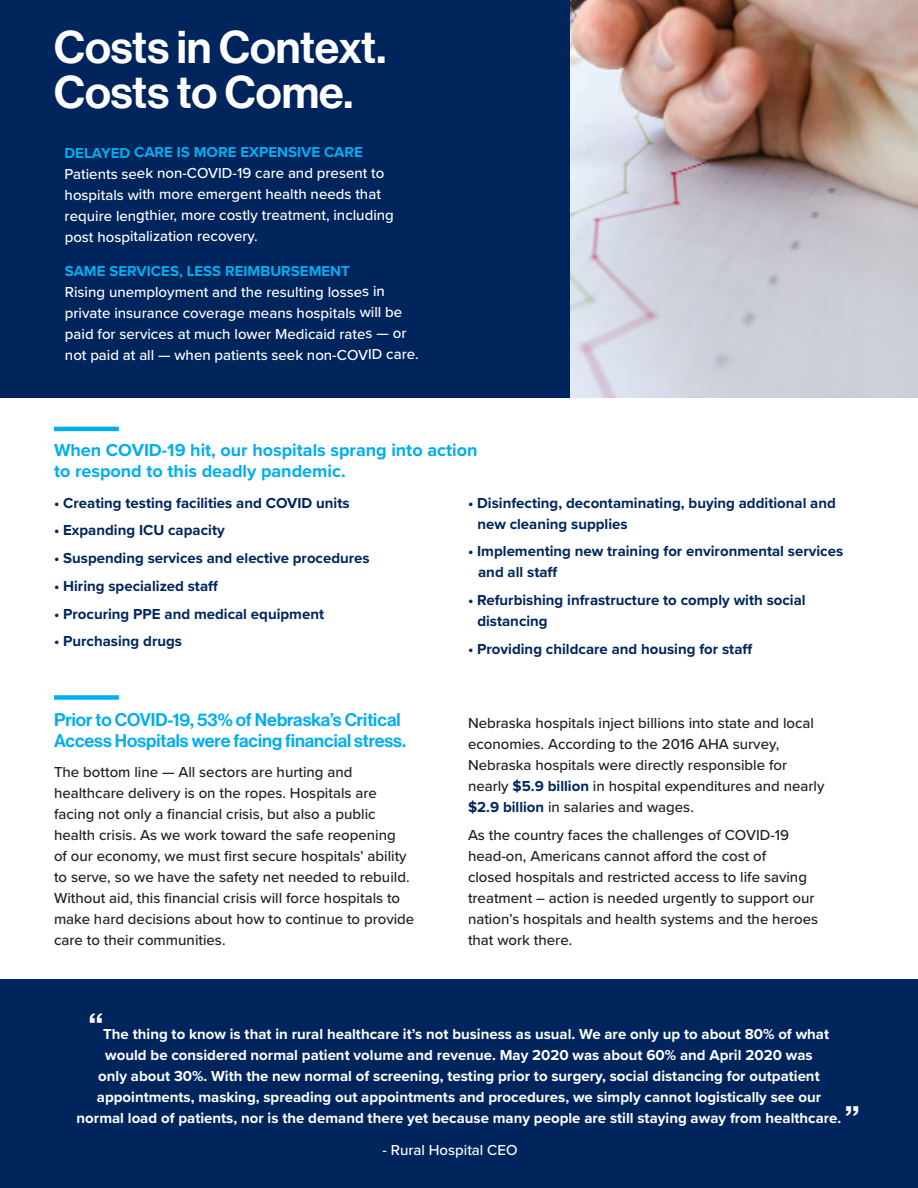
<style>
.page{position:relative;width:918px;height:1188px;background:#fff}
.page>*{position:absolute;margin:0;border:0;box-sizing:border-box;transform-origin:0 0}
.t1{font:45px/45px "N Haas Grotesk DS Pro 65 Md";color:#fff}
.Body{font:36px "N Haas Grotesk DS Pro 65 Md";color:#fff}
.t2{font:18px/21.6px "N Haas Grotesk DS Pro 65 Md";color:#00aeef}
.t3{font:700 18px/21.6px "Proxima Nova";color:#00aeef}
.Body-2{font:500 15px/21px "Proxima Nova";color:#231f20}
.Body-3{font:700 15px "Proxima Nova";color:#fff}
.t4{font:700 15px/21px "Proxima Nova";color:#00255d}
.Body-4{font:500 15px/21px "Proxima Nova";letter-spacing:-.005em;color:#fff}
.Body-5{font:700 15px "Proxima Nova";letter-spacing:-.005em;color:#00aeef}
.s1{font-weight:700;color:#00255d}
</style>
<div class="page">
<div style="left:0;top:980px;width:918px;height:208px;background:#00255d"></div>
<img style="left:569px;top:0;width:349px;height:397px">
<div style="left:0;top:0;width:569px;height:397px;background:#00255d"></div>
<hr style="left:54px;top:427px;width:65px;height:4px;background:#00aeef">
<div style="left:54px;top:695px;width:65px;height:5px;background:#00aeef"></div>
<p class="t1" style="left:54px;top:25px;width:334px">Costs in Context.<br>Costs to Come.</p>
<p class="Body-5" style="left:65px;top:141px;width:300px">DELAYED CARE IS MORE EXPENSIVE CARE</p>
<p class="Body-4" style="left:65px;top:162px;width:331px">Patients seek non-COVID-19 care and present to hospitals with more emergent health needs that require lengthier, more costly treatment, including post hospitalization recovery.</p>
<p class="Body-5" style="left:65px;top:260px;width:287px">SAME SERVICES, LESS REIMBURSEMENT</p>
<p class="Body-4" style="left:65px;top:281px;width:355px">Rising unemployment and the resulting losses in private insurance coverage means hospitals will be paid for services at much lower Medicaid rates — or not paid at all — when patients seek non-COVID care.</p>
<p class="t3" style="left:54px;top:439px;width:425px">When COVID-19 hit, our hospitals sprang into action to respond to this deadly pandemic.</p>
<p class="t4" style="left:54px;top:492px;width:297px">• Creating testing facilities and COVID units</p>
<p class="t4" style="left:54px;top:519px;width:172px">• Expanding ICU capacity</p>
<p class="t4" style="left:54px;top:547px;width:317px">• Suspending services and elective procedures</p>
<p class="t4" style="left:54px;top:575px;width:166px">• Hiring specialized staff</p>
<p class="t4" style="left:54px;top:603px;width:272px">• Procuring PPE and medical equipment</p>
<p class="t4" style="left:54px;top:630px;width:130px">• Purchasing drugs</p>
<p class="t2" style="left:54px;top:709px;width:353px">Prior to COVID-19, 53% of Nebraska’s Critical<br>Access Hospitals were facing financial stress.</p>
<p class="Body-2" style="left:54px;top:761px;width:362px">The bottom line — All sectors are hurting and healthcare delivery is on the ropes. Hospitals are facing not only a financial crisis, but also a public health crisis. As we work toward the safe reopening<br>of our economy, we must first secure hospitals’ ability to serve, so we have the safety net needed to rebuild.<br>Without aid, this financial crisis will force hospitals to make hard decisions about how to continue to provide care to their communities.</p>
<p class="Body" style="left:89px;top:1005px;width:16px">“</p>
<p class="t4" style="left:477px;top:492px;width:360px;text-indent:-9px">• Disinfecting, decontaminating, buying additional and new cleaning supplies</p>
<p class="t4" style="left:478px;top:540px;width:367px;text-indent:-10px">• Implementing new training for environmental services and all staff</p>
<p class="t4" style="left:477px;top:589px;width:330px;text-indent:-9px">• Refurbishing infrastructure to comply with social distancing</p>
<p class="t4" style="left:468px;top:638px;width:286px">• Providing childcare and housing for staff</p>
<p class="Body-2" style="left:468px;top:712px;width:358px">Nebraska hospitals inject billions into state and local economies. According to the 2016 AHA survey, Nebraska hospitals were directly responsible for nearly <span class="s1">$5.9 billion</span> in hospital expenditures and nearly <span class="s1">$2.9 billion</span> in salaries and wages.</p>
<p class="Body-2" style="left:468px;top:824px;width:352px">As the country faces the challenges of COVID-19 head-on, Americans cannot afford the cost of<br>closed hospitals and restricted access to life saving treatment – action is needed urgently to support our nation’s hospitals and health systems and the heroes that work there.</p>
<p class="Body-3" style="left:103px;top:1022px;width:727px">The thing to know is that in rural healthcare it’s not business as usual. We are only up to about 80% of what</p>
<p class="Body-3" style="left:105px;top:1043px;width:709px">would be considered normal patient volume and revenue. May 2020 was about 60% and April 2020 was</p>
<p class="Body-3" style="left:98px;top:1064px;width:723px">only about 30%. With the new normal of screening, testing prior to surgery, social distancing for outpatient</p>
<p class="Body-3" style="left:97px;top:1085px;width:726px">appointments, masking, spreading out appointments and procedures, we simply cannot logistically see our</p>
<p class="Body-3" style="left:77px;top:1106px;width:766px">normal load of patients, nor is the demand there yet because many people are still staying away from healthcare.</p>
<p class="Body" style="left:860px;top:1123px;width:16px;rotate:-180deg">“</p>
<p class="Body-4" style="left:382px;top:1139px;width:137px">- Rural Hospital CEO</p>
</div>
